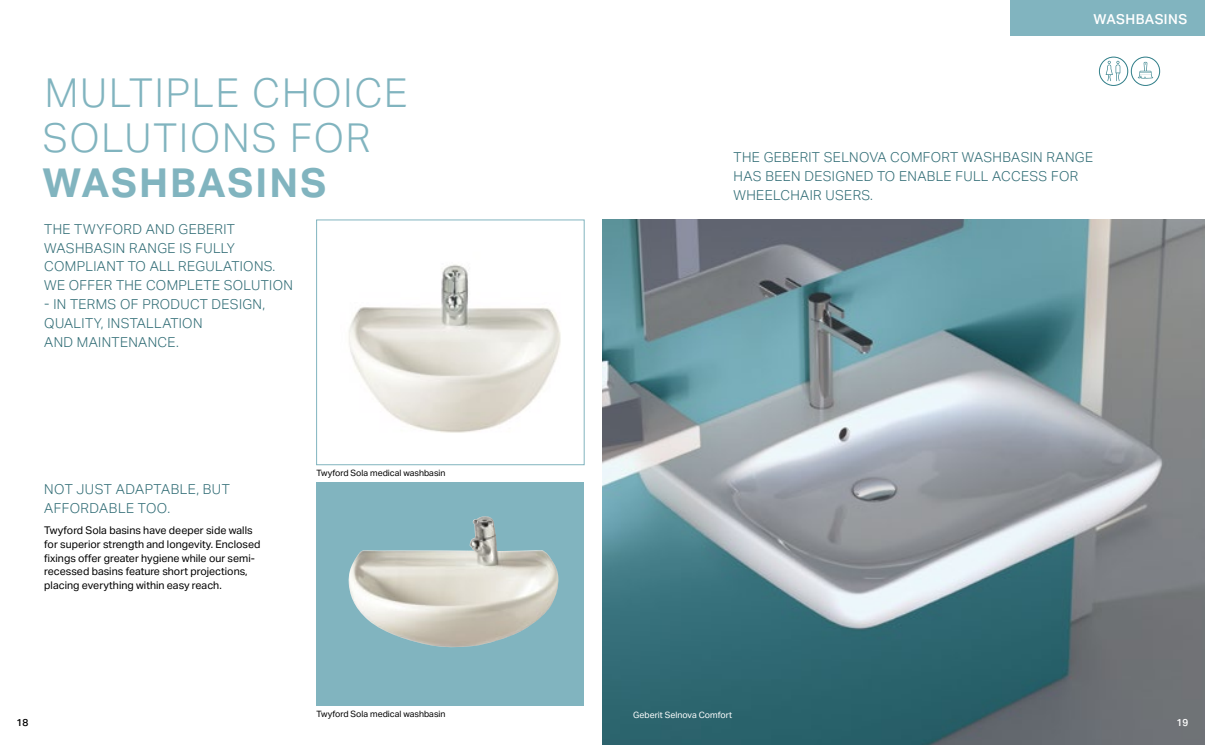
<style>
.page{position:relative;width:1205px;height:745px;background:#fff}
.page>*{position:absolute;margin:0;border:0;box-sizing:border-box;transform-origin:0 0}
.t1{font:300 40px/45px "Aktiv Grotesk Geberit";letter-spacing:.045em;color:#81b4bf}
.t2{font:700 40px "Aktiv Grotesk Geberit";letter-spacing:.05em;color:#81b4bf}
.t3{font:300 13.75px/18.8px "Aktiv Grotesk Geberit";letter-spacing:.025em;color:#2d6a73}
.t4{font:500 13.75px "Aktiv Grotesk Geberit";letter-spacing:.03em;color:#fff}
.t5{font:10.62px/13.8px "Aktiv Grotesk Geberit";color:#000}
.t6{font:500 10px "Aktiv Grotesk Geberit";color:#000}
.t7{font:500 10px "Aktiv Grotesk Geberit";color:#fff}
.t8{font:8.75px "Aktiv Grotesk Geberit";color:#000}
.t9{font:8.75px "Aktiv Grotesk Geberit";color:#fff}
</style>
<div class="page">
<div style="left:317px;top:482px;width:267px;height:223px;background:#81b4bf"></div>
<img style="left:348px;top:516px;width:211px;height:132px">
<img style="left:349px;top:264px;width:212px;height:169px">
<div style="left:316px;top:219px;width:268px;height:245px;border:1px solid #81b4bf"></div>
<div style="left:1011px;top:0;width:194px;height:35px;background:#81b4bf"></div>
<img style="left:603px;top:220px;width:602px;height:524px">
<div style="left:1099px;top:57px;width:29px;height:29px;border:1px solid #38838d;border-radius:50%"></div>
<svg style="left:1099px;top:57px;width:60px;height:28px"></svg>
<div style="left:1131px;top:57px;width:29px;height:29px;border:1px solid #38838d;border-radius:50%"></div>
<h1 class="t1" style="left:43px;top:70px;width:367px">MULTIPLE CHOICE<br>SOLUTIONS FOR</h1>
<h1 class="t2" style="left:43px;top:158px;width:285px">WASHBASINS</h1>
<p class="t3" style="left:44px;top:219px;width:250px">THE TWYFORD AND GEBERIT<br>WASHBASIN RANGE IS FULLY<br>COMPLIANT TO ALL REGULATIONS.<br>WE OFFER THE COMPLETE SOLUTION</p>
<p class="t3" style="left:44px;top:294px;width:222px">- IN TERMS OF PRODUCT DESIGN,<br>QUALITY, INSTALLATION<br>AND MAINTENANCE.</p>
<p class="t3" style="left:44px;top:480px;width:187px">NOT JUST ADAPTABLE, BUT<br>AFFORDABLE TOO.</p>
<p class="t5" style="left:44px;top:523px;width:218px">Twyford Sola basins have deeper side walls for superior strength and longevity. Enclosed fixings offer greater hygiene while our semi&shy;recessed basins feature short projections, placing everything within easy reach.</p>
<p class="t8" style="left:317px;top:467px;width:130px">Twyford Sola medical washbasin</p>
<p class="t4" style="left:1093px;top:11px;width:95px">WASHBASINS</p>
<p class="t3" style="left:733px;top:148px;width:361px">THE GEBERIT SELNOVA COMFORT WASHBASIN RANGE<br>HAS BEEN DESIGNED TO ENABLE FULL ACCESS FOR<br>WHEELCHAIR USERS.</p>
<p class="t8" style="left:317px;top:708px;width:130px">Twyford Sola medical washbasin</p>
<p class="t9" style="left:633px;top:709px;width:100px">Geberit Selnova Comfort</p>
<p class="t6" style="left:17px;top:716px;width:13px">18</p>
<p class="t7" style="left:1176px;top:716px;width:13px">19</p>
</div>
